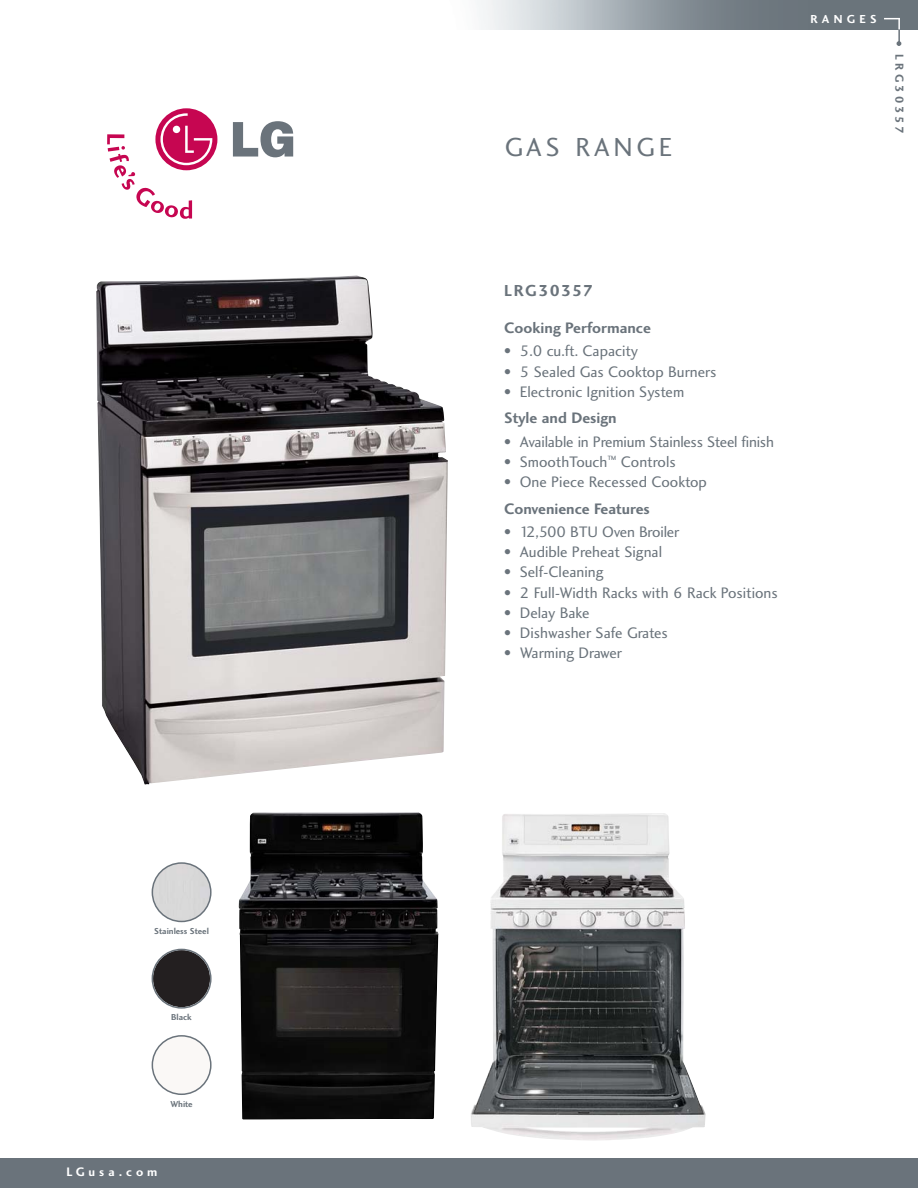
<style>
.page{position:relative;width:918px;height:1188px;background:#fff}
.page>*{position:absolute;margin:0;border:0;box-sizing:border-box;transform-origin:0 0}
.t1{font:27px "Charlotte Sans Book Plain";letter-spacing:.15em;color:#6a737b}
.t2{font:16.5px "Charlotte Sans Bold Plain";letter-spacing:.08em;color:#6a737b}
.t3{font:15.75px "Charlotte Sans Book Plain";color:#6a737b}
.t4{font:15.75px "Charlotte Sans Bold Plain";color:#6a737b}
.t5{font:12.75px "Charlotte Sans Bold Plain";letter-spacing:.315em;color:#fff}
.t6{font:12px "Charlotte Sans Bold Plain";letter-spacing:.265em;color:#6a737b}
.t7{font:12px "Charlotte Sans Bold Plain";letter-spacing:.365em;color:#fff}
.t8{font:9px "Charlotte Sans Bold Plain";color:#6a737b}
</style>
<div class="page">
<svg style="left:233px;top:121px;width:60px;height:36px"></svg>
<div style="left:155px;top:108px;width:62px;height:62px;background:#c60651;border-radius:50%"></div>
<svg style="left:107px;top:113px;width:105px;height:106px"></svg>
<div style="left:0;top:1158px;width:918px;height:30px;background:#6a737b"></div>
<svg style="left:884px;top:18px;width:17px;height:28px"></svg>
<svg style="left:152px;top:1035px;width:60px;height:60px"></svg>
<svg style="left:152px;top:949px;width:60px;height:60px"></svg>
<svg style="left:152px;top:862px;width:60px;height:60px"></svg>
<img style="left:96px;top:276px;width:352px;height:509px">
<img style="left:239px;top:812px;width:200px;height:307px">
<img style="left:471px;top:813px;width:235px;height:328px">
<p class="t8" style="left:154px;top:928px;width:56px">Stainless Steel</p>
<p class="t8" style="left:171px;top:1014px;width:22px">Black</p>
<p class="t8" style="left:170px;top:1100px;width:24px">White</p>
<p class="t5" style="left:66px;top:1167px;width:93px">LGusa.com</p>
<h1 class="t1" style="left:505px;top:136px;width:169px">GAS RANGE</h1>
<p class="t7" style="left:810px;top:14px;width:68px">RANGES</p>
<p class="t6" style="left:904px;top:54px;width:81px;rotate:90deg">LRG30357</p>
<p class="t2" style="left:504px;top:284px;width:90px">LRG30357</p>
<p class="t4" style="left:504px;top:322px;width:148px">Cooking Performance</p>
<p class="t3" style="left:504px;top:345px;width:135px">• 5.0 cu.ft. Capacity</p>
<p class="t3" style="left:504px;top:365px;width:214px">• 5 Sealed Gas Cooktop Burners</p>
<p class="t3" style="left:504px;top:385px;width:182px">• Electronic Ignition System</p>
<p class="t4" style="left:504px;top:412px;width:114px">Style and Design</p>
<p class="t3" style="left:504px;top:435px;width:271px">• Available in Premium Stainless Steel finish</p>
<p class="t3" style="left:504px;top:456px;width:173px">• SmoothTouch<sup>™</sup> Controls</p>
<p class="t3" style="left:504px;top:476px;width:204px">• One Piece Recessed Cooktop</p>
<p class="t4" style="left:504px;top:502px;width:147px">Convenience Features</p>
<p class="t3" style="left:504px;top:526px;width:177px">• 12,500 BTU Oven Broiler</p>
<p class="t3" style="left:504px;top:546px;width:160px">• Audible Preheat Signal</p>
<p class="t3" style="left:504px;top:566px;width:101px">• Self-Cleaning</p>
<p class="t3" style="left:504px;top:586px;width:275px">• 2 Full-Width Racks with 6 Rack Positions</p>
<p class="t3" style="left:504px;top:606px;width:87px">• Delay Bake</p>
<p class="t3" style="left:504px;top:627px;width:165px">• Dishwasher Safe Grates</p>
<p class="t3" style="left:504px;top:647px;width:119px">• Warming Drawer</p>
</div>
